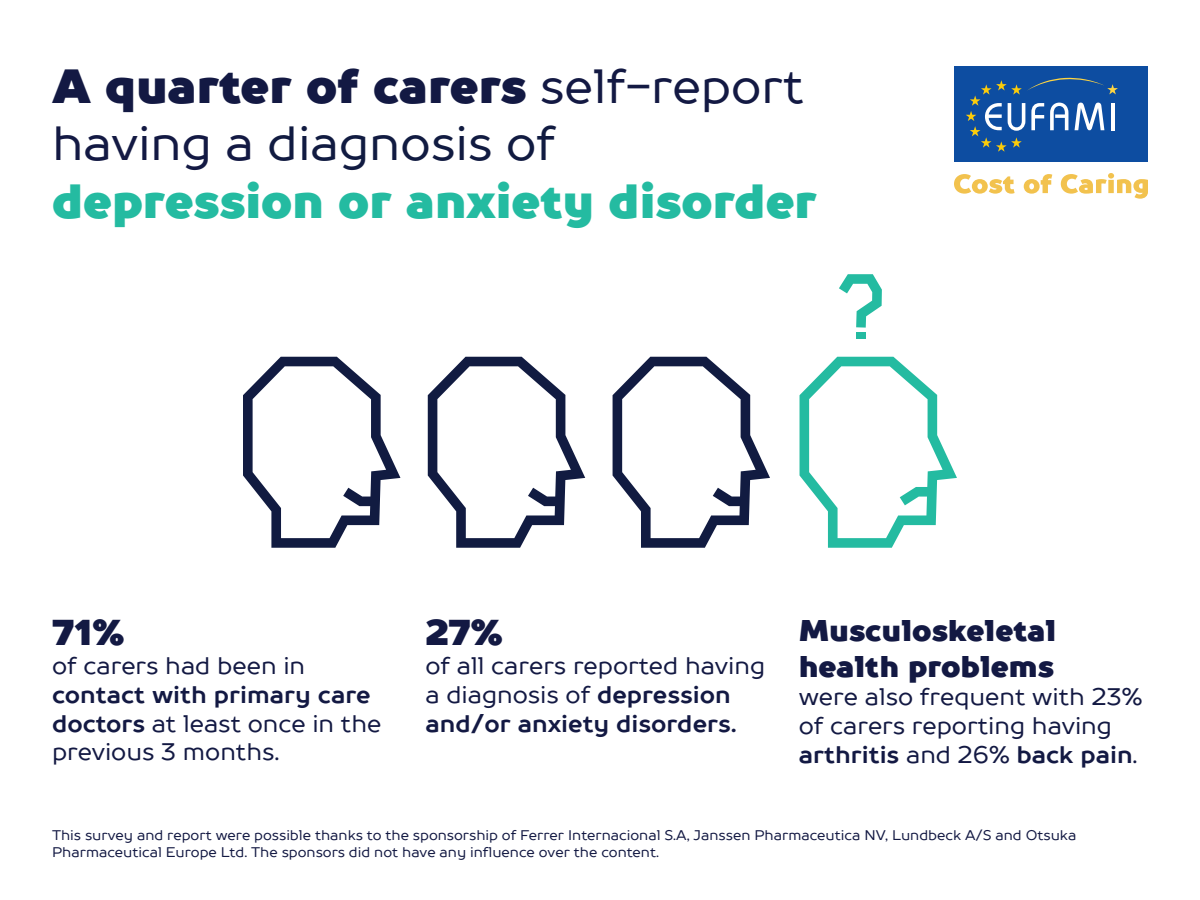
<style>
.page{position:relative;width:1200px;height:900px;background:#fff}
.page>*{position:absolute;margin:0;border:0;box-sizing:border-box;transform-origin:0 0}
.t1{font:900 48px/57.6px "TT Prosto Sans";color:#24bba1}
.t2{font:900 36px "TT Prosto Sans";color:#131943}
.t3{font:900 30px/36px "TT Prosto Sans";color:#131943}
.t4{font:24px/28.8px "TT Prosto Sans";color:#131943}
.t5{font:14px/16.8px "TT Prosto Sans";color:#131943}
.s1{color:#131943}
.s2{font-weight:400;color:#131943}
.s3{font-weight:400;color:#111b41}
.s4{font-weight:700}
</style>
<div class="page">
<div style="left:954px;top:67px;width:194px;height:95px;background:#0d4da1"></div>
<svg style="left:966px;top:78px;width:152px;height:74px"></svg>
<svg style="left:954px;top:174px;width:61px;height:20px"></svg>
<svg style="left:1024px;top:174px;width:28px;height:20px"></svg>
<svg style="left:1061px;top:173px;width:87px;height:26px"></svg>
<svg style="left:243px;top:357px;width:157px;height:191px"></svg>
<svg style="left:428px;top:357px;width:157px;height:191px"></svg>
<svg style="left:613px;top:357px;width:157px;height:191px"></svg>
<svg style="left:839px;top:274px;width:43px;height:54px"></svg>
<div style="left:856px;top:332px;width:9px;height:7px;background:#24bba1"></div>
<svg style="left:800px;top:357px;width:157px;height:191px"></svg>
<h1 class="t1" style="left:52px;top:58px;width:766px"><span class="s1">A quarter of carers</span> <span class="s2">self-report having a</span> <span class="s3">diagnosis of </span>depression or anxiety disorder</h1>
<h2 class="t2" style="left:52px;top:607px;width:74px">71%</h2>
<p class="t4" style="left:52px;top:651px;width:255px">of carers had been in</p>
<p class="t4" style="left:52px;top:680px;width:331px"><span class="s4">contact with primary care doctors</span> at least once in the previous 3 months.</p>
<h2 class="t2" style="left:425px;top:607px;width:79px">27%</h2>
<p class="t4" style="left:425px;top:651px;width:341px">of all carers reported having a diagnosis of <span class="s4">depression and/or anxiety disorders.</span></p>
<p class="t3" style="left:799px;top:613px;width:259px">Musculoskeletal health problems</p>
<p class="t4" style="left:799px;top:682px;width:345px">were also frequent with 23% of carers reporting having <span class="s4">arthritis</span> and 26% <span class="s4">back pain</span>.</p>
<p class="t5" style="left:52px;top:827px;width:1026px">This survey and report were possible thanks to the sponsorship of Ferrer Internacional S.A, Janssen Pharmaceutica NV, Lundbeck A/S and Otsuka<br>Pharmaceutical Europe Ltd. The sponsors did not have any influence over the content.</p>
</div>
